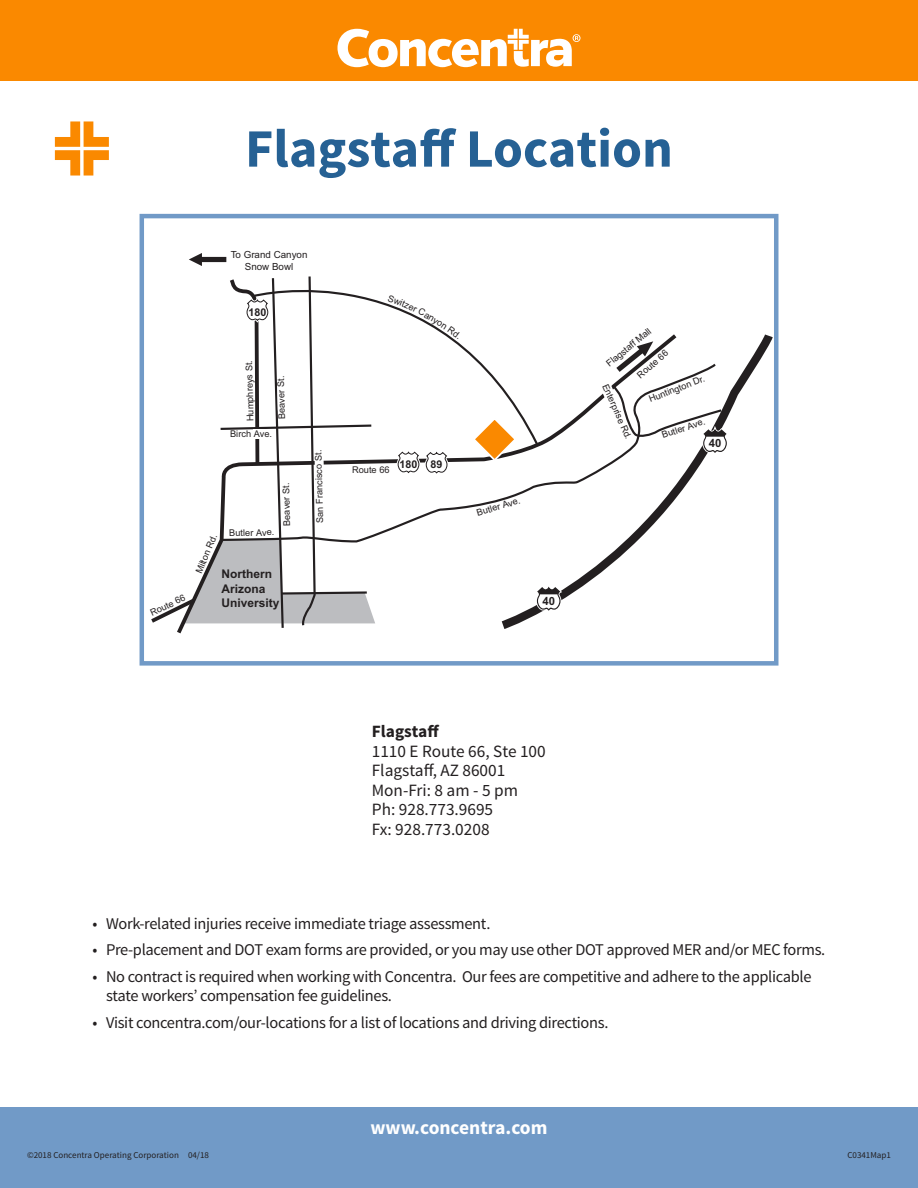
<style>
.page{position:relative;width:918px;height:1188px;background:#fff}
.page>*{position:absolute;margin:0;border:0;box-sizing:border-box;transform-origin:0 0}
.t1{font:700 54px "Source Sans Pro";color:#266194}
.t2{font:700 19.5px "Source Sans Pro";color:#fff}
.t3{font:17.25px/19.5px "Source Sans Pro";color:#231f20}
.t4{font:16.35px/19.6px "Source Sans Pro";letter-spacing:-.02em;color:#231f20}
.t5{font:700 12px/14.4px "Arial";color:#231f20}
.t6{font:700 11.25px "Arial";color:#231f20}
.t7{font:700 10.65px "Arial";color:#231f20}
.t8{font:9.75px/11.7px "Arial";color:#231f20;text-align:center}
.t9{font:9.3px "Arial";color:#231f20}
.t10{font:9px "Source Sans Pro";color:#231f20}
.s1{font-weight:700}
</style>
<div class="page">
<div style="left:0;top:1107px;width:918px;height:81px;background:#719ac7"></div>
<div style="left:0;top:0;width:918px;height:81px;background:#fa8900"></div>
<svg style="left:338px;top:29px;width:242px;height:38px"></svg>
<svg style="left:55px;top:121px;width:54px;height:55px"></svg>
<svg style="left:501px;top:334px;width:272px;height:295px"></svg>
<svg style="left:375px;top:361px;width:343px;height:183px"></svg>
<svg style="left:375px;top:300px;width:165px;height:148px"></svg>
<svg style="left:535px;top:584px;width:27px;height:28px"></svg>
<svg style="left:601px;top:384px;width:127px;height:70px"></svg>
<svg style="left:471px;top:416px;width:47px;height:47px"></svg>
<svg style="left:151px;top:276px;width:224px;height:358px"></svg>
<svg style="left:396px;top:449px;width:53px;height:26px"></svg>
<svg style="left:616px;top:341px;width:37px;height:31px"></svg>
<svg style="left:189px;top:253px;width:37px;height:13px"></svg>
<div style="left:140px;top:214px;width:638px;height:452px;border:4px solid #719ac7"></div>
<svg style="left:388px;top:300px;width:72px;height:39px"></svg>
<p class="t1" style="left:245px;top:114px;width:429px">Flagstaff Location</p>
<p class="t8" style="left:231px;top:249px;width:78px">To Grand Canyon<br>Snow Bowl</p>
<p class="t7" style="left:248px;top:306px;width:19px">180</p>
<p class="t9" style="left:245px;top:421px;width:63px;rotate:-91deg">Humphreys St.</p>
<p class="t9" style="left:277px;top:419px;width:45px;rotate:-91deg">Beaver St.</p>
<p class="t9" style="left:230px;top:429px;width:44px">Birch Ave.</p>
<p class="t9" style="left:149px;top:608px;width:39px;rotate:-24deg">Route 66</p>
<p class="t9" style="left:282px;top:526px;width:45px;rotate:-91deg">Beaver St.</p>
<p class="t9" style="left:229px;top:528px;width:47px;rotate:-1deg">Butler Ave.</p>
<p class="t9" style="left:194px;top:571px;width:43px;rotate:-67deg">Milton Rd.</p>
<p class="t5" style="left:222px;top:567px;width:59px">Northern<br>Arizona<br>University</p>
<p class="t9" style="left:315px;top:523px;width:75px;rotate:-91deg">San Francisco St.</p>
<p class="t9" style="left:352px;top:464px;width:39px">Route 66</p>
<p class="t7" style="left:400px;top:458px;width:19px">180</p>
<p class="t7" style="left:431px;top:458px;width:13px">89</p>
<p class="t9" style="left:475px;top:508px;width:47px;rotate:-17deg">Butler Ave.</p>
<p class="t6" style="left:542px;top:595px;width:14px">40</p>
<p class="t9" style="left:604px;top:360px;width:56px;rotate:-39deg">FlagstaffMall</p>
<p class="t9" style="left:635px;top:372px;width:39px;rotate:-41deg">Route 66</p>
<p class="t9" style="left:647px;top:394px;width:61px;rotate:-21deg">Huntington Dr.</p>
<p class="t9" style="left:610px;top:382px;width:61px;rotate:66deg">Enterprise Rd.</p>
<p class="t9" style="left:661px;top:431px;width:47px;rotate:-19deg">Butler Ave.</p>
<p class="t6" style="left:709px;top:437px;width:14px">40</p>
<p class="t3" style="left:372px;top:722px;width:175px;text-indent:-21px"><span class="s1">1. Flagstaff<br></span>1110 E Route 66, Ste 100<br>Flagstaff, AZ 86001<br>Mon-Fri: 8 am - 5 pm<br>Ph: 928.773.9695<br>Fx: 928.773.0208</p>
<p class="t4" style="left:93px;top:914px;width:399px">• Work-related injuries receive immediate triage assessment.</p>
<p class="t4" style="left:93px;top:940px;width:734px">• Pre-placement and DOT exam forms are provided, or you may use other DOT approved MER and/or MEC forms.</p>
<p class="t4" style="left:106px;top:967px;width:707px;text-indent:-13px">• No contract is required when working with Concentra. Our fees are competitive and adhere to the applicable state workers’ compensation fee guidelines.</p>
<p class="t4" style="left:93px;top:1013px;width:517px">• Visit concentra.com/our-locations for a list of locations and driving directions.</p>
<p class="t10" style="left:27px;top:1150px;width:184px">©2018 Concentra Operating Corporation 04/18</p>
<p class="t2" style="left:371px;top:1115px;width:178px">www.concentra.com</p>
<p class="t10" style="left:847px;top:1150px;width:45px">C0341Map1</p>
</div>
